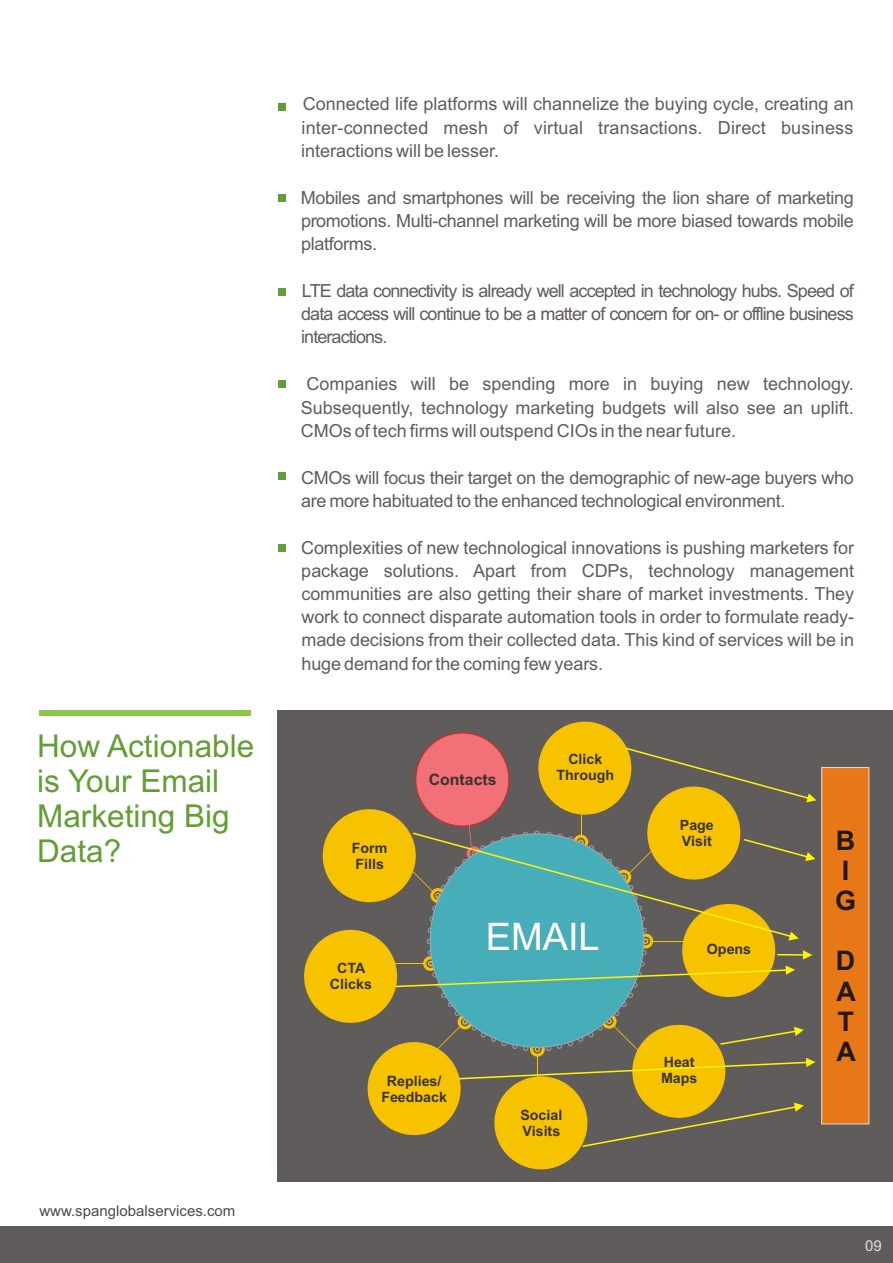
<style>
.page{position:relative;width:893px;height:1263px;background:#fff}
.page>*{position:absolute;margin:0;border:0;box-sizing:border-box;transform-origin:0 0}
.t1{font:37.95px "Arial";color:#fff}
.t2{font:31.5px/35.2px "Arial";color:#619e33}
.t3{font:700 27px/30.2px "Arial";color:#1f1a17}
.t4{font:18px/23.1px "Arial";letter-spacing:-.02em;color:#615c5c;text-align:justify}
.t5{font:700 15.75px "Arial";color:#383330}
.t6{font:15px "Arial";color:#4d4a47}
.t7{font:15px "Arial";color:#dedede}
.t8{font:700 14.25px/15.9px "Arial";color:#383330}
</style>
<div class="page">
<div style="left:277px;top:710px;width:616px;height:471px;background:#615c5c"></div>
<div style="left:0;top:1226px;width:893px;height:37px;background:#615c5c"></div>
<div style="left:278px;top:103px;width:8px;height:7px;background:#619e33"></div>
<div style="left:278px;top:194px;width:8px;height:8px;background:#619e33"></div>
<div style="left:278px;top:289px;width:8px;height:7px;background:#619e33"></div>
<div style="left:278px;top:380px;width:8px;height:8px;background:#619e33"></div>
<div style="left:278px;top:472px;width:8px;height:8px;background:#619e33"></div>
<div style="left:39px;top:710px;width:212px;height:6px;background:#8cc747"></div>
<div style="left:538px;top:722px;width:93px;height:93px;background:#f7c200;border-radius:50%"></div>
<hr style="left:394px;top:963px;width:32px;height:1px;background:#f7c200">
<div style="left:416px;top:733px;width:93px;height:93px;background:#f27078;border-radius:50%"></div>
<div style="left:278px;top:545px;width:8px;height:7px;background:#619e33"></div>
<div style="left:647px;top:786px;width:93px;height:93px;background:#f7c200;border-radius:50%"></div>
<div style="left:632px;top:1025px;width:93px;height:93px;background:#f7c200;border-radius:50%"></div>
<div style="left:494px;top:1076px;width:93px;height:93px;background:#f7c200;border-radius:50%"></div>
<div style="left:368px;top:1042px;width:93px;height:93px;background:#f7c200;border-radius:50%"></div>
<div style="left:304px;top:930px;width:93px;height:93px;background:#f7c200;border-radius:50%"></div>
<div style="left:323px;top:809px;width:93px;height:93px;background:#f7c200;border-radius:50%"></div>
<div style="left:822px;top:767px;width:47px;height:357px;background:#e87817"></div>
<svg style="left:626px;top:748px;width:190px;height:54px"></svg>
<svg style="left:583px;top:1102px;width:221px;height:45px"></svg>
<svg style="left:396px;top:814px;width:419px;height:268px"></svg>
<h2 class="t2" style="left:37px;top:728px;width:219px">How Actionable is Your Email<br>Marketing Big<br>Data?</h2>
<p class="t6" style="left:39px;top:1202px;width:197px">www.spanglobalservices.com</p>
<p class="t4" style="left:301px;top:93px;width:554px">Connected life platforms will channelize the buying cycle, creating an inter-connected mesh of virtual transactions. Direct business interactions will be lesser.</p>
<p class="t4" style="left:301px;top:186px;width:555px">Mobiles and smartphones will be receiving the lion share of marketing promotions. Multi-channel marketing will be more biased towards mobile platforms.</p>
<p class="t4" style="left:301px;top:279px;width:555px">LTE data connectivity is already well accepted in technology hubs. Speed of data access will continue to be a matter of concern for on- or offline business interactions.</p>
<p class="t4" style="left:301px;top:373px;width:554px;text-indent:6px">Companies will be spending more in buying new technology.<br>Subsequently, technology marketing budgets will also see an uplift.<br>CMOs of tech firms will outspend CIOs in the near future.</p>
<p class="t4" style="left:301px;top:466px;width:554px">CMOs will focus their target on the demographic of new-age buyers who are more habituated to the enhanced technological environment.</p>
<p class="t4" style="left:301px;top:536px;width:555px">Complexities of new technological innovations is pushing marketers for package solutions. Apart from CDPs, technology management communities are also getting their share of market investments. They work to connect disparate automation tools in order to formulate ready&shy;made decisions from their collected data. This kind of services will be in huge demand for the coming few years.</p>
<p class="t8" style="left:352px;top:840px;width:37px">Form<br>Fills</p>
<p class="t8" style="left:330px;top:961px;width:43px;text-align:center">CTA<br>Clicks</p>
<p class="t5" style="left:429px;top:770px;width:69px">Contacts</p>
<p class="t8" style="left:556px;top:751px;width:59px;text-align:center">Click<br>Through</p>
<h1 class="t1" style="left:486px;top:915px;width:115px">EMAIL</h1>
<p class="t8" style="left:381px;top:1073px;width:67px;text-align:center">Replies/<br>Feedback</p>
<p class="t8" style="left:520px;top:1107px;width:43px">Social<br>Visits</p>
<p class="t8" style="left:680px;top:817px;width:36px">Page<br>Visit</p>
<p class="t8" style="left:707px;top:941px;width:46px">Opens</p>
<p class="t8" style="left:661px;top:1054px;width:38px">Heat<br>Maps</p>
<h3 class="t3" style="left:835px;top:825px;width:23px">B<br>I<br>G</h3>
<h3 class="t3" style="left:836px;top:946px;width:22px;text-align:justify">D A T A</h3>
<p class="t7" style="left:865px;top:1237px;width:18px">09</p>
</div>
